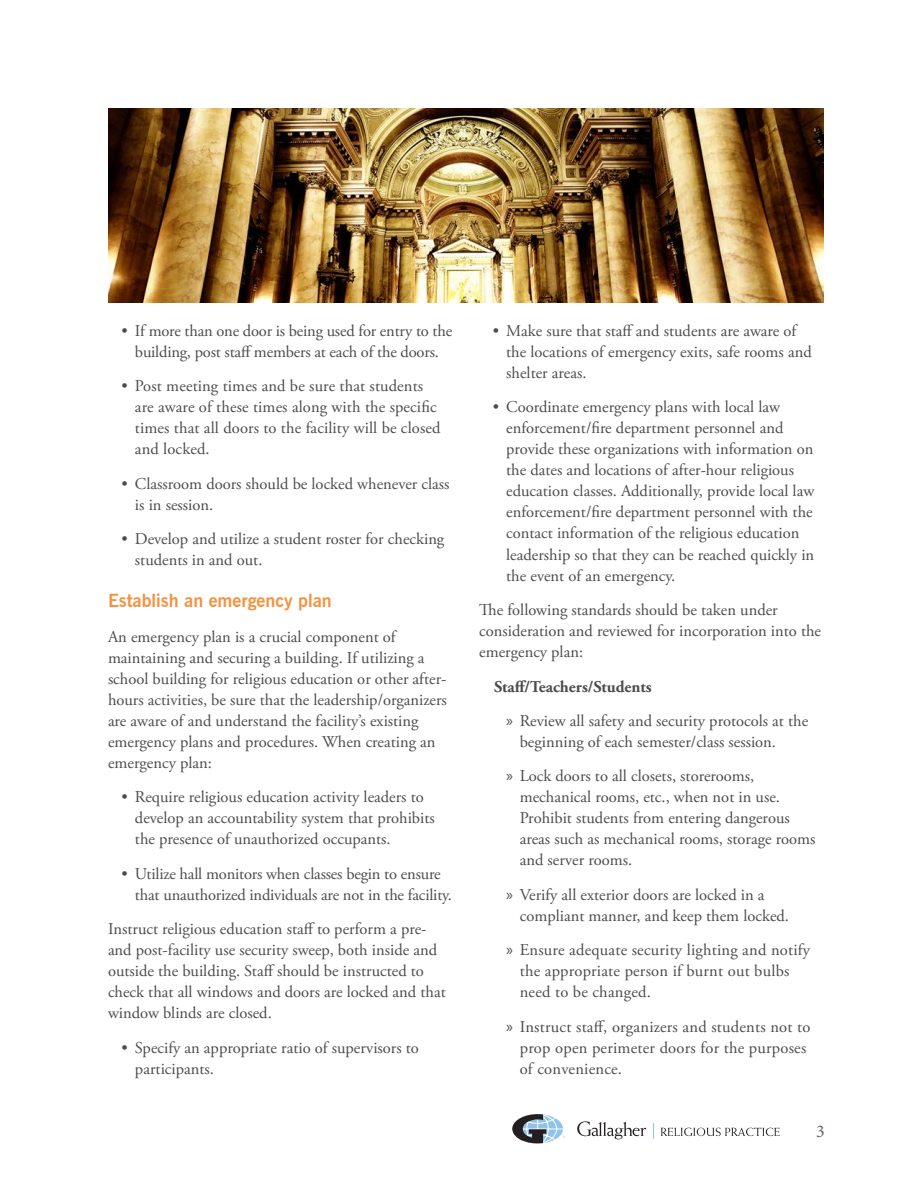
<style>
.page{position:relative;width:918px;height:1188px;background:#fff}
.page>*{position:absolute;margin:0;border:0;box-sizing:border-box;transform-origin:0 0}
.Subheader{font:700 18px "News Gothic BT";color:#f6913e}
.t1{font:18px "Minion Pro";color:#6b6360}
.Body{font:16.5px/21px "Adobe Garamond Pro";color:#4b4c4d}
.Body-2{font:700 16.5px "Adobe Garamond Pro";color:#4b4c4d}
.s1{font-family:"Myriad Pro"}
</style>
<div class="page">
<svg style="left:577px;top:1121px;width:69px;height:18px"></svg>
<svg style="left:661px;top:1128px;width:119px;height:8px"></svg>
<svg style="left:653px;top:1123px;width:1px;height:16px"></svg>
<svg style="left:512px;top:1114px;width:53px;height:30px"></svg>
<img style="left:108px;top:108px;width:716px;height:194px">
<p class="Body" style="left:122px;top:321px;width:332px;text-align:center">• If more than one door is being used for entry to the building, post staff members at each of the doors.</p>
<p class="Body" style="left:135px;top:376px;width:307px;text-indent:-13px">• Post meeting times and be sure that students are aware of these times along with the specific times that all doors to the facility will be closed and locked.</p>
<p class="Body" style="left:135px;top:474px;width:316px;text-indent:-13px">• Classroom doors should be locked whenever class is in session.</p>
<p class="Body" style="left:135px;top:529px;width:311px;text-indent:-13px">• Develop and utilize a student roster for checking students in and out.</p>
<p class="Subheader" style="left:108px;top:590px;width:225px">Establish an emergency plan</p>
<p class="Body" style="left:108px;top:627px;width:340px">An emergency plan is a crucial component of maintaining and securing a building. If utilizing a school building for religious education or other after&shy;hours activities, be sure that the leadership/organizers are aware of and understand the facility’s existing emergency plans and procedures. When creating an emergency plan:</p>
<p class="Body" style="left:135px;top:787px;width:301px;text-indent:-13px">• Require religious education activity leaders to develop an accountability system that prohibits the presence of unauthorized occupants.</p>
<p class="Body" style="left:135px;top:864px;width:318px;text-indent:-13px">• Utilize hall monitors when classes begin to ensure that unauthorized individuals are not in the facility.</p>
<p class="Body" style="left:108px;top:919px;width:339px">Instruct religious education staff to perform a pre&shy;and post-facility use security sweep, both inside and outside the building. Staff should be instructed to check that all windows and doors are locked and that window blinds are closed.</p>
<p class="Body" style="left:135px;top:1038px;width:285px;text-indent:-13px">• Specify an appropriate ratio of supervisors to participants.</p>
<p class="Body" style="left:506px;top:321px;width:307px;text-indent:-14px">• Make sure that staff and students are aware of the locations of emergency exits, safe rooms and shelter areas.</p>
<p class="Body" style="left:506px;top:397px;width:309px;text-indent:-13px">• Coordinate emergency plans with local law enforcement/fire department personnel and provide these organizations with information on the dates and locations of after-hour religious education classes. Additionally, provide local law enforcement/fire department personnel with the contact information of the religious education leadership so that they can be reached quickly in the event of an emergency.</p>
<p class="Body" style="left:479px;top:600px;width:343px">The following standards should be taken under consideration and reviewed for incorporation into the emergency plan:</p>
<p class="Body-2" style="left:494px;top:677px;width:159px">Staff/Teachers/Students</p>
<p class="Body" style="left:520px;top:711px;width:290px;text-indent:-13px"><span class="s1">»</span> Review all safety and security protocols at the beginning of each semester/class session.</p>
<p class="Body" style="left:520px;top:766px;width:297px;text-indent:-13px"><span class="s1">»</span> Lock doors to all closets, storerooms, mechanical rooms, etc., when not in use.<br>Prohibit students from entering dangerous areas such as mechanical rooms, storage rooms and server rooms.</p>
<p class="Body" style="left:520px;top:885px;width:271px;text-indent:-13px"><span class="s1">»</span> Verify all exterior doors are locked in a compliant manner, and keep them locked.</p>
<p class="Body" style="left:520px;top:940px;width:292px;text-indent:-13px"><span class="s1">»</span> Ensure adequate security lighting and notify the appropriate person if burnt out bulbs need to be changed.</p>
<p class="Body" style="left:520px;top:1017px;width:292px;text-indent:-13px"><span class="s1">»</span> Instruct staff, organizers and students not to prop open perimeter doors for the purposes of convenience.</p>
<p class="t1" style="left:816px;top:1120px;width:10px">3</p>
</div>
